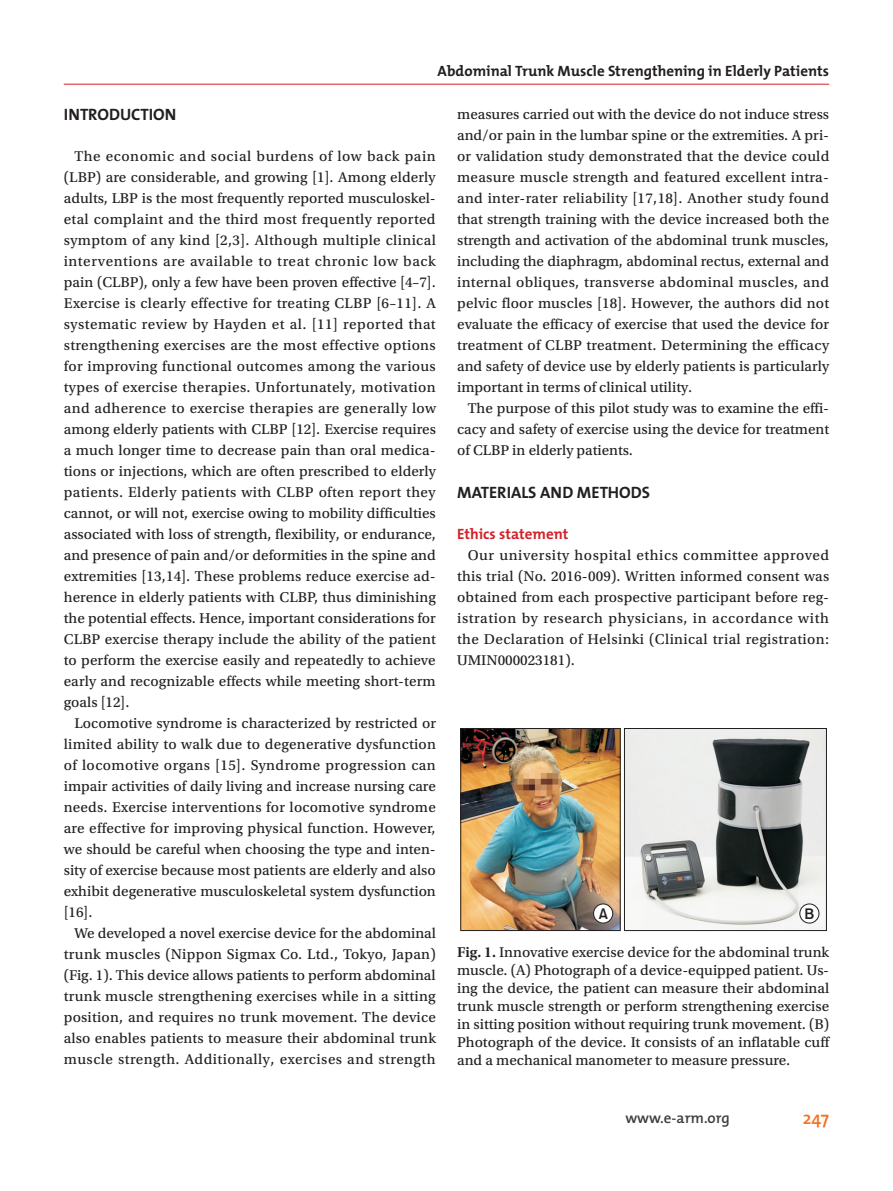
<style>
.page{position:relative;width:893px;height:1191px;background:#fff}
.page>*{position:absolute;margin:0;border:0;box-sizing:border-box;transform-origin:0 0}
.t1{font:600 18px "The Mix";color:#f47321}
.서론{font:700 16.5px "The Mix";color:#231f20}
.바탕글{font:15px/21px "Utopia Std Capt";color:#231f20;text-align:justify}
.그림{font:15px/18px "Utopia Std Capt";color:#231f20;text-align:justify}
.t2{font:700 15px "The Mix";color:#231f20}
._1{font:700 15px "The Mix";color:#d1232a}
.t3{font:600 15px "The Mix";color:#3e3e3f}
.t4{font:15px "Gothic 725 BT Bold A";color:#231f20}
.s1{font-family:"Utopia Std";font-weight:600}
</style>
<div class="page">
<hr style="left:64px;top:84px;width:765px;height:1px;background:#d1232a">
<img style="left:460px;top:728px;width:367px;height:203px">
<p class="t2" style="left:438px;top:59px;width:393px">Abdominal Trunk Muscle Strengthening in Elderly Patients</p>
<p class="서론" style="left:64px;top:101px;width:114px">INTRODUCTION</p>
<p class="바탕글" style="left:64px;top:146px;width:374px;text-indent:11px">The economic and social burdens of low back pain (LBP) are considerable, and growing [1]. Among elderly adults, LBP is the most frequently reported musculoskel&shy;etal complaint and the third most frequently reported symptom of any kind [2,3]. Although multiple clinical interventions are available to treat chronic low back pain (CLBP), only a few have been proven effective [4–7].<br>Exercise is clearly effective for treating CLBP [6–11]. A systematic review by Hayden et al. [11] reported that strengthening exercises are the most effective options for improving functional outcomes among the various types of exercise therapies. Unfortunately, motivation and adherence to exercise therapies are generally low among elderly patients with CLBP [12]. Exercise requires a much longer time to decrease pain than oral medica&shy;tions or injections, which are often prescribed to elderly patients. Elderly patients with CLBP often report they cannot, or will not, exercise owing to mobility difficulties associated with loss of strength, flexibility, or endurance, and presence of pain and/or deformities in the spine and extremities [13,14]. These problems reduce exercise ad&shy;herence in elderly patients with CLBP, thus diminishing the potential effects. Hence, important considerations for CLBP exercise therapy include the ability of the patient to perform the exercise easily and repeatedly to achieve early and recognizable effects while meeting short-term goals [12].</p>
<p class="바탕글" style="left:64px;top:713px;width:374px;text-indent:11px">Locomotive syndrome is characterized by restricted or limited ability to walk due to degenerative dysfunction of locomotive organs [15]. Syndrome progression can impair activities of daily living and increase nursing care needs. Exercise interventions for locomotive syndrome are effective for improving physical function. However, we should be careful when choosing the type and inten&shy;sity of exercise because most patients are elderly and also exhibit degenerative musculoskeletal system dysfunction [16].</p>
<p class="바탕글" style="left:64px;top:923px;width:374px;text-indent:11px">We developed a novel exercise device for the abdominal trunk muscles (Nippon Sigmax Co. Ltd., Tokyo, Japan) (Fig. 1). This device allows patients to perform abdominal trunk muscle strengthening exercises while in a sitting position, and requires no trunk movement. The device also enables patients to measure their abdominal trunk muscle strength. Additionally, exercises and strength</p>
<p class="바탕글" style="left:457px;top:104px;width:374px">measures carried out with the device do not induce stress and/or pain in the lumbar spine or the extremities. A pri&shy;or validation study demonstrated that the device could measure muscle strength and featured excellent intra&shy;and inter-rater reliability [17,18]. Another study found that strength training with the device increased both the strength and activation of the abdominal trunk muscles, including the diaphragm, abdominal rectus, external and internal obliques, transverse abdominal muscles, and pelvic floor muscles [18]. However, the authors did not evaluate the efficacy of exercise that used the device for treatment of CLBP treatment. Determining the efficacy and safety of device use by elderly patients is particularly important in terms of clinical utility.</p>
<p class="바탕글" style="left:457px;top:398px;width:374px;text-indent:11px">The purpose of this pilot study was to examine the effi&shy;cacy and safety of exercise using the device for treatment of CLBP in elderly patients.</p>
<p class="서론" style="left:457px;top:479px;width:195px">MATERIALS AND METHODS</p>
<p class="_1" style="left:457px;top:521px;width:113px">Ethics statement</p>
<p class="바탕글" style="left:457px;top:545px;width:374px;text-indent:11px">Our university hospital ethics committee approved this trial (No. 2016-009). Written informed consent was obtained from each prospective participant before reg&shy;istration by research physicians, in accordance with the Declaration of Helsinki (Clinical trial registration:<br>UMIN000023181).</p>
<p class="t4" style="left:599px;top:905px;width:11px">A</p>
<p class="t4" style="left:804px;top:905px;width:11px">B</p>
<p class="그림" style="left:457px;top:943px;width:374px"><span class="s1">Fig. 1.</span> Innovative exercise device for the abdominal trunk muscle. (A) Photograph of a device-equipped patient. Us&shy;ing the device, the patient can measure their abdominal trunk muscle strength or perform strengthening exercise in sitting position without requiring trunk movement. (B)<br>Photograph of the device. It consists of an inflatable cuff and a mechanical manometer to measure pressure.</p>
<p class="t3" style="left:625px;top:1105px;width:106px">www.e-arm.org</p>
<p class="t1" style="left:803px;top:1102px;width:28px">247</p>
</div>
